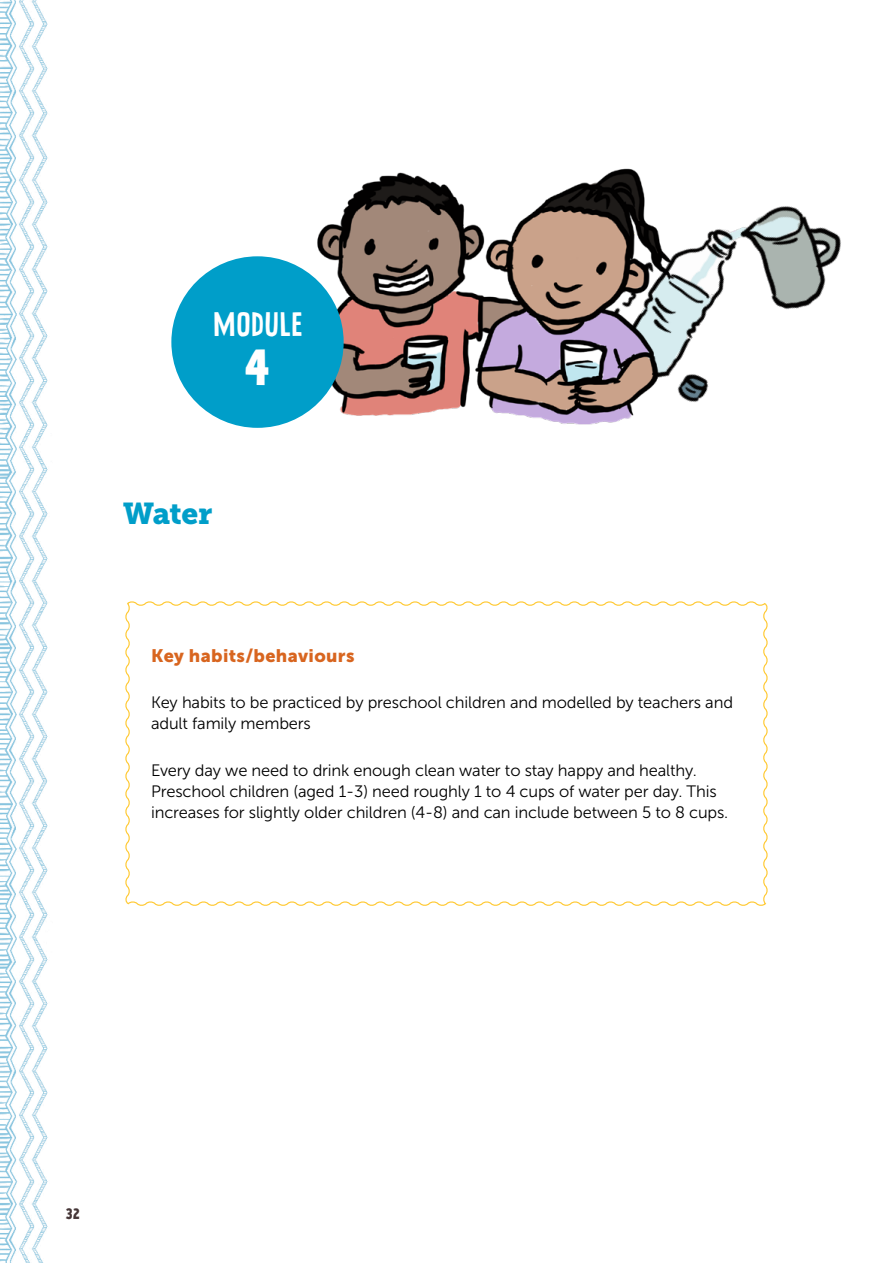
<style>
.page{position:relative;width:893px;height:1263px;background:#fff}
.page>*{position:absolute;margin:0;border:0;box-sizing:border-box;transform-origin:0 0}
.t1{font:700 45px "Prater Sans Pro";color:#fff}
.t2{font:30px "Prater Sans OT";letter-spacing:.015em;color:#fff}
.t3{font:30px "Museo Slab 900";letter-spacing:-.015em;color:#009ec9}
.t4{font:18px "Museo Sans 900";letter-spacing:.02em;color:#d8651f}
.t5{font:16.5px/21px "Museo Sans 300";letter-spacing:-.01em;color:#000}
.t6{font:700 13.5px "Prater Sans Pro";color:#463738}
</style>
<div class="page">
<img style="left:706px;top:206px;width:135px;height:186px">
<img style="left:293px;top:168px;width:413px;height:257px">
<div style="left:171px;top:256px;width:173px;height:172px;background:#009ec9;border-radius:50%"></div>
<svg style="left:125px;top:601px;width:643px;height:305px"></svg>
<img style="left:0;top:0;width:48px;height:1263px">
<h2 class="t2" style="left:213px;top:305px;width:91px">MODULE</h2>
<h1 class="t1" style="left:245px;top:333px;width:27px">4</h1>
<h2 class="t3" style="left:123px;top:496px;width:91px">Water</h2>
<p class="t4" style="left:151px;top:645px;width:205px">Key habits/behaviours</p>
<p class="t5" style="left:151px;top:692px;width:583px">Key habits to be practiced by preschool children and modelled by teachers and adult family members</p>
<p class="t5" style="left:151px;top:760px;width:579px">Every day we need to drink enough clean water to stay happy and healthy.<br>Preschool children (aged 1-3) need roughly 1 to 4 cups of water per day. This increases for slightly older children (4-8) and can include between 5 to 8 cups.</p>
<p class="t6" style="left:66px;top:1203px;width:15px">32</p>
</div>
